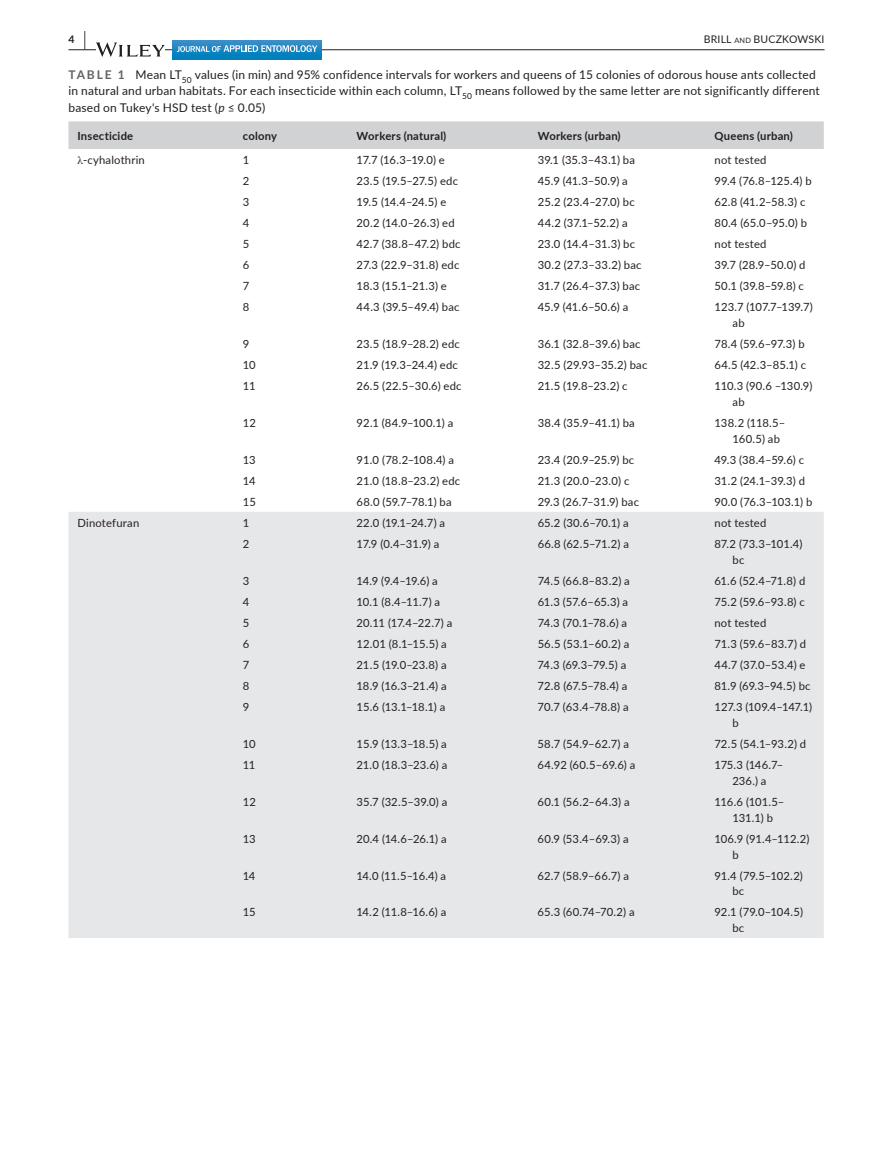
<style>
.page{position:relative;width:893px;height:1174px;background:#fff}
.page>*{position:absolute;margin:0;border:0;box-sizing:border-box;transform-origin:0 0}
.t1{font:12px/16.5px "Lato";letter-spacing:.015em;color:#231f20}
.t2{font:11.25px/15.8px "Lato";letter-spacing:.005em;color:#231f20}
.t3{font:700 11.25px "Lato";letter-spacing:.02em;color:#231f20}
.t4{font:10.5px "Lato";letter-spacing:.015em;color:#231f20}
.t5{font:700 10.5px "Lato";color:#231f20}
.s1{font-size:19.5px}
.s2{font-size:7.35px}
.s3{font-weight:700;color:#636366}
.s4{font-style:italic}
.s5{font-family:"STIX"}
</style>
<div class="page">
<hr style="left:68px;top:49px;width:756px;height:1px;background:#231f20">
<svg style="left:96px;top:42px;width:69px;height:15px"></svg>
<svg style="left:172px;top:40px;width:149px;height:19px;background:#1885c1"></svg>
<svg style="left:177px;top:45px;width:140px;height:7px"></svg>
<div style="left:68px;top:121px;width:756px;height:28px;background:#d1d2d4"></div>
<div style="left:68px;top:512px;width:756px;height:426px;background:#e6e7e9"></div>
<p class="t5" style="left:68px;top:31px;width:19px">4 <span class="s1">|</span></p>
<p class="t4" style="left:704px;top:31px;width:122px">BRILL <span class="s2">and</span> BUCZKOWSKI</p>
<p class="t1" style="left:68px;top:66px;width:753px"><span class="s3">TABLE 1</span> Mean LT<sub>50</sub> values (in min) and 95% confidence intervals for workers and queens of 15 colonies of odorous house ants collected in natural and urban habitats. For each insecticide within each column, LT<sub>50</sub> means followed by the same letter are not significantly different based on Tukey's HSD test (<span class="s4">p</span> ≤ 0.05)</p>
<p class="t3" style="left:77px;top:127px;width:57px">Insecticide</p>
<p class="t3" style="left:243px;top:127px;width:36px">colony</p>
<p class="t3" style="left:357px;top:127px;width:91px">Workers (natural)</p>
<p class="t3" style="left:538px;top:127px;width:84px">Workers (urban)</p>
<p class="t3" style="left:715px;top:127px;width:80px">Queens (urban)</p>
<p class="t2" style="left:77px;top:151px;width:69px"><span class="s5">λ</span>-cyhalothrin</p>
<p class="t2" style="left:243px;top:151px;width:8px">1</p>
<p class="t2" style="left:357px;top:151px;width:90px">17.7 (16.3–19.0) e</p>
<p class="t2" style="left:538px;top:151px;width:99px">39.1 (35.3–43.1) ba</p>
<p class="t2" style="left:715px;top:151px;width:53px">not tested</p>
<p class="t2" style="left:243px;top:172px;width:8px">2</p>
<p class="t2" style="left:357px;top:172px;width:103px">23.5 (19.5–27.5) edc</p>
<p class="t2" style="left:538px;top:172px;width:92px">45.9 (41.3–50.9) a</p>
<p class="t2" style="left:714px;top:172px;width:99px">99.4 (76.8–125.4) b</p>
<p class="t2" style="left:243px;top:193px;width:8px">3</p>
<p class="t2" style="left:357px;top:193px;width:91px">19.5 (14.4–24.5) e</p>
<p class="t2" style="left:538px;top:193px;width:98px">25.2 (23.4–27.0) bc</p>
<p class="t2" style="left:714px;top:193px;width:92px">62.8 (41.2–58.3) c</p>
<p class="t2" style="left:243px;top:214px;width:8px">4</p>
<p class="t2" style="left:357px;top:214px;width:100px">20.2 (14.0–26.3) ed</p>
<p class="t2" style="left:538px;top:214px;width:91px">44.2 (37.1–52.2) a</p>
<p class="t2" style="left:714px;top:214px;width:94px">80.4 (65.0–95.0) b</p>
<p class="t2" style="left:243px;top:235px;width:8px">5</p>
<p class="t2" style="left:357px;top:235px;width:105px">42.7 (38.8–47.2) bdc</p>
<p class="t2" style="left:538px;top:235px;width:99px">23.0 (14.4–31.3) bc</p>
<p class="t2" style="left:714px;top:235px;width:53px">not tested</p>
<p class="t2" style="left:243px;top:256px;width:8px">6</p>
<p class="t2" style="left:357px;top:256px;width:104px">27.3 (22.9–31.8) edc</p>
<p class="t2" style="left:538px;top:256px;width:105px">30.2 (27.3–33.2) bac</p>
<p class="t2" style="left:714px;top:256px;width:93px">39.7 (28.9–50.0) d</p>
<p class="t2" style="left:243px;top:278px;width:8px">7</p>
<p class="t2" style="left:357px;top:278px;width:92px">18.3 (15.1–21.3) e</p>
<p class="t2" style="left:538px;top:278px;width:104px">31.7 (26.4–37.3) bac</p>
<p class="t2" style="left:714px;top:278px;width:91px">50.1 (39.8–59.8) c</p>
<p class="t2" style="left:243px;top:299px;width:8px">8</p>
<p class="t2" style="left:357px;top:299px;width:104px">44.3 (39.5–49.4) bac</p>
<p class="t2" style="left:538px;top:299px;width:92px">45.9 (41.6–50.6) a</p>
<p class="t2" style="left:732px;top:299px;width:82px;text-indent:-18px">123.7 (107.7–139.7) ab</p>
<p class="t2" style="left:243px;top:335px;width:8px">9</p>
<p class="t2" style="left:357px;top:335px;width:105px">23.5 (18.9–28.2) edc</p>
<p class="t2" style="left:538px;top:335px;width:104px">36.1 (32.8–39.6) bac</p>
<p class="t2" style="left:714px;top:335px;width:92px">78.4 (59.6–97.3) b</p>
<p class="t2" style="left:243px;top:356px;width:14px">10</p>
<p class="t2" style="left:357px;top:356px;width:103px">21.9 (19.3–24.4) edc</p>
<p class="t2" style="left:538px;top:356px;width:111px">32.5 (29.93–35.2) bac</p>
<p class="t2" style="left:714px;top:356px;width:93px">64.5 (42.3–85.1) c</p>
<p class="t2" style="left:243px;top:378px;width:14px">11</p>
<p class="t2" style="left:357px;top:378px;width:107px">26.5 (22.5–30.6) edc</p>
<p class="t2" style="left:538px;top:378px;width:91px">21.5 (19.8–23.2) c</p>
<p class="t2" style="left:732px;top:378px;width:81px;text-indent:-18px">110.3 (90.6 –130.9) ab</p>
<p class="t2" style="left:243px;top:414px;width:15px">12</p>
<p class="t2" style="left:357px;top:414px;width:98px">92.1 (84.9–100.1) a</p>
<p class="t2" style="left:538px;top:414px;width:99px">38.4 (35.9–41.1) ba</p>
<p class="t2" style="left:732px;top:414px;width:54px;text-indent:-18px">138.2 (118.5–<br>160.5) ab</p>
<p class="t2" style="left:243px;top:451px;width:14px">13</p>
<p class="t2" style="left:357px;top:451px;width:99px">91.0 (78.2–108.4) a</p>
<p class="t2" style="left:538px;top:451px;width:98px">23.4 (20.9–25.9) bc</p>
<p class="t2" style="left:714px;top:451px;width:91px">49.3 (38.4–59.6) c</p>
<p class="t2" style="left:243px;top:472px;width:14px">14</p>
<p class="t2" style="left:357px;top:472px;width:105px">21.0 (18.8–23.2) edc</p>
<p class="t2" style="left:538px;top:472px;width:93px">21.3 (20.0–23.0) c</p>
<p class="t2" style="left:714px;top:472px;width:92px">31.2 (24.1–39.3) d</p>
<p class="t2" style="left:243px;top:493px;width:15px">15</p>
<p class="t2" style="left:357px;top:493px;width:97px">68.0 (59.7–78.1) ba</p>
<p class="t2" style="left:538px;top:493px;width:103px">29.3 (26.7–31.9) bac</p>
<p class="t2" style="left:714px;top:493px;width:99px">90.0 (76.3–103.1) b</p>
<p class="t2" style="left:77px;top:514px;width:63px">Dinotefuran</p>
<p class="t2" style="left:243px;top:514px;width:8px">1</p>
<p class="t2" style="left:357px;top:514px;width:90px">22.0 (19.1–24.7) a</p>
<p class="t2" style="left:538px;top:514px;width:92px">65.2 (30.6–70.1) a</p>
<p class="t2" style="left:714px;top:514px;width:53px">not tested</p>
<p class="t2" style="left:243px;top:535px;width:8px">2</p>
<p class="t2" style="left:357px;top:535px;width:84px">17.9 (0.4–31.9) a</p>
<p class="t2" style="left:538px;top:535px;width:93px">66.8 (62.5–71.2) a</p>
<p class="t2" style="left:732px;top:535px;width:71px;text-indent:-18px">87.2 (73.3–101.4) bc</p>
<p class="t2" style="left:243px;top:572px;width:8px">3</p>
<p class="t2" style="left:357px;top:572px;width:83px">14.9 (9.4–19.6) a</p>
<p class="t2" style="left:538px;top:572px;width:94px">74.5 (66.8–83.2) a</p>
<p class="t2" style="left:714px;top:572px;width:92px">61.6 (52.4–71.8) d</p>
<p class="t2" style="left:243px;top:593px;width:8px">4</p>
<p class="t2" style="left:357px;top:593px;width:85px">10.1 (8.4–11.7) a</p>
<p class="t2" style="left:538px;top:593px;width:92px">61.3 (57.6–65.3) a</p>
<p class="t2" style="left:714px;top:593px;width:92px">75.2 (59.6–93.8) c</p>
<p class="t2" style="left:243px;top:614px;width:8px">5</p>
<p class="t2" style="left:357px;top:614px;width:97px">20.11 (17.4–22.7) a</p>
<p class="t2" style="left:538px;top:614px;width:91px">74.3 (70.1–78.6) a</p>
<p class="t2" style="left:714px;top:614px;width:53px">not tested</p>
<p class="t2" style="left:243px;top:635px;width:8px">6</p>
<p class="t2" style="left:357px;top:635px;width:92px">12.01 (8.1–15.5) a</p>
<p class="t2" style="left:538px;top:635px;width:93px">56.5 (53.1–60.2) a</p>
<p class="t2" style="left:714px;top:635px;width:93px">71.3 (59.6–83.7) d</p>
<p class="t2" style="left:243px;top:656px;width:8px">7</p>
<p class="t2" style="left:356px;top:656px;width:92px">21.5 (19.0–23.8) a</p>
<p class="t2" style="left:538px;top:656px;width:90px">74.3 (69.3–79.5) a</p>
<p class="t2" style="left:714px;top:656px;width:93px">44.7 (37.0–53.4) e</p>
<p class="t2" style="left:243px;top:677px;width:8px">8</p>
<p class="t2" style="left:356px;top:677px;width:92px">18.9 (16.3–21.4) a</p>
<p class="t2" style="left:538px;top:677px;width:91px">72.8 (67.5–78.4) a</p>
<p class="t2" style="left:714px;top:677px;width:98px">81.9 (69.3–94.5) bc</p>
<p class="t2" style="left:243px;top:699px;width:8px">9</p>
<p class="t2" style="left:356px;top:699px;width:90px">15.6 (13.1–18.1) a</p>
<p class="t2" style="left:538px;top:699px;width:93px">70.7 (63.4–78.8) a</p>
<p class="t2" style="left:732px;top:699px;width:81px;text-indent:-18px">127.3 (109.4–147.1) b</p>
<p class="t2" style="left:243px;top:735px;width:14px">10</p>
<p class="t2" style="left:356px;top:735px;width:92px">15.9 (13.3–18.5) a</p>
<p class="t2" style="left:538px;top:735px;width:93px">58.7 (54.9–62.7) a</p>
<p class="t2" style="left:714px;top:735px;width:93px">72.5 (54.1–93.2) d</p>
<p class="t2" style="left:243px;top:756px;width:14px">11</p>
<p class="t2" style="left:356px;top:756px;width:92px">21.0 (18.3–23.6) a</p>
<p class="t2" style="left:538px;top:756px;width:99px">64.92 (60.5–69.6) a</p>
<p class="t2" style="left:714px;top:756px;width:71px;text-align:center">175.3 (146.7–<br>236.) a</p>
<p class="t2" style="left:243px;top:793px;width:15px">12</p>
<p class="t2" style="left:356px;top:793px;width:92px">35.7 (32.5–39.0) a</p>
<p class="t2" style="left:538px;top:793px;width:94px">60.1 (56.2–64.3) a</p>
<p class="t2" style="left:714px;top:793px;width:72px;text-align:center">116.6 (101.5–<br>131.1) b</p>
<p class="t2" style="left:243px;top:830px;width:14px">13</p>
<p class="t2" style="left:356px;top:830px;width:92px">20.4 (14.6–26.1) a</p>
<p class="t2" style="left:538px;top:830px;width:93px">60.9 (53.4–69.3) a</p>
<p class="t2" style="left:732px;top:830px;width:79px;text-indent:-18px">106.9 (91.4–112.2) b</p>
<p class="t2" style="left:243px;top:867px;width:14px">14</p>
<p class="t2" style="left:356px;top:867px;width:91px">14.0 (11.5–16.4) a</p>
<p class="t2" style="left:538px;top:867px;width:93px">62.7 (58.9–66.7) a</p>
<p class="t2" style="left:732px;top:867px;width:72px;text-indent:-18px">91.4 (79.5–102.2) bc</p>
<p class="t2" style="left:243px;top:904px;width:15px">15</p>
<p class="t2" style="left:356px;top:904px;width:91px">14.2 (11.8–16.6) a</p>
<p class="t2" style="left:538px;top:904px;width:99px">65.3 (60.74–70.2) a</p>
<p class="t2" style="left:732px;top:904px;width:72px;text-indent:-18px">92.1 (79.0–104.5) bc</p>
</div>
